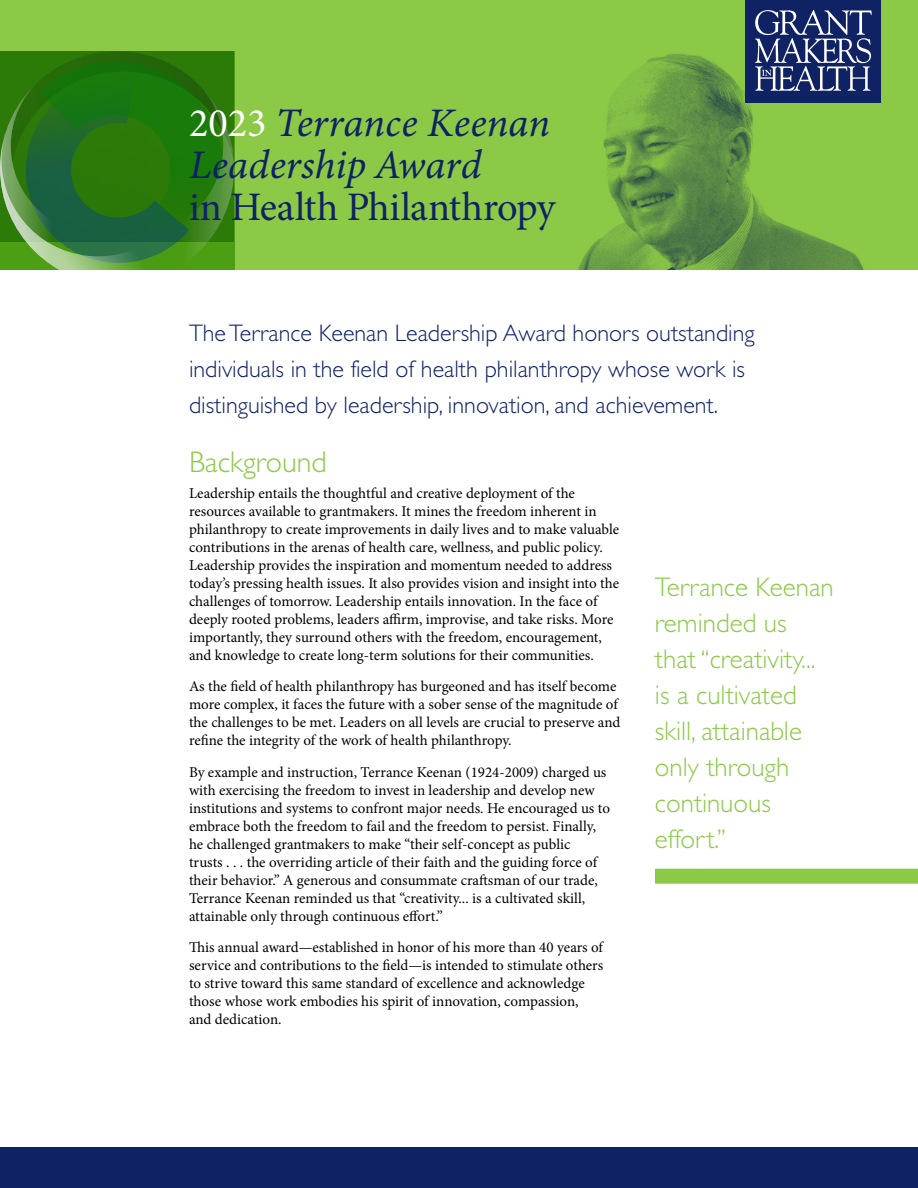
<style>
.page{position:relative;width:918px;height:1188px;background:#fff}
.page>*{position:absolute;margin:0;border:0;box-sizing:border-box;transform-origin:0 0}
.t1{font:italic 40.5px/42px "Minion Variable Concept";color:#0f2264}
.t2{font:40.5px "Minion Pro";letter-spacing:-.01em;color:#0f2264}
.t3{font:300 30px "Gill Sans";color:#8cc947}
.t4{font:300 27px/36px "Gill Sans";color:#8cc947}
.t5{font:300 24px/36px "Gill Sans";color:#0f2264}
.t6{font:15px/18px "Minion Pro";letter-spacing:-.005em;color:#000}
.s1{font-family:"Minion Pro";font-style:normal;color:#fff}
</style>
<div class="page">
<div style="left:0;top:1148px;width:918px;height:40px;background:#0f2264"></div>
<img style="left:0;top:0;width:918px;height:270px">
<div style="left:746px;top:0;width:135px;height:102px;background:#0f2264"></div>
<svg style="left:755px;top:10px;width:117px;height:81px"></svg>
<svg style="left:0;top:51px;width:234px;height:219px;background:#2e7b1e"></svg>
<div style="left:655px;top:869px;width:263px;height:15px;background:#8cc947"></div>
<h1 class="t1" style="left:189px;top:102px;width:363px"><span class="s1">2023</span> Terrance Keenan<br>Leadership Award</h1>
<h1 class="t2" style="left:189px;top:180px;width:368px">in Health Philanthropy</h1>
<h3 class="t5" style="left:189px;top:315px;width:567px">The Terrance Keenan Leadership Award honors outstanding individuals in the field of health philanthropy whose work is distinguished by leadership, innovation, and achievement.</h3>
<h2 class="t3" style="left:189px;top:445px;width:139px">Background</h2>
<p class="t6" style="left:189px;top:484px;width:432px">Leadership entails the thoughtful and creative deployment of the resources available to grantmakers. It mines the freedom inherent in philanthropy to create improvements in daily lives and to make valuable contributions in the arenas of health care, wellness, and public policy.<br>Leadership provides the inspiration and momentum needed to address today’s pressing health issues. It also provides vision and insight into the challenges of tomorrow. Leadership entails innovation. In the face of deeply rooted problems, leaders affirm, improvise, and take risks. More importantly, they surround others with the freedom, encouragement, and knowledge to create long-term solutions for their communities.</p>
<p class="t6" style="left:189px;top:678px;width:433px">As the field of health philanthropy has burgeoned and has itself become more complex, it faces the future with a sober sense of the magnitude of the challenges to be met. Leaders on all levels are crucial to preserve and refine the integrity of the work of health philanthropy.</p>
<p class="t6" style="left:189px;top:763px;width:422px">By example and instruction, Terrance Keenan (1924-2009) charged us with exercising the freedom to invest in leadership and develop new institutions and systems to confront major needs. He encouraged us to embrace both the freedom to fail and the freedom to persist. Finally, he challenged grantmakers to make “their self-concept as public<br>trusts . . . the overriding article of their faith and the guiding force of their behavior.” A generous and consummate craftsman of our trade, Terrance Keenan reminded us that “creativity... is a cultivated skill, attainable only through continuous effort.”</p>
<p class="t6" style="left:189px;top:939px;width:416px">This annual award—established in honor of his more than 40 years of service and contributions to the field—is intended to stimulate others to strive toward this same standard of excellence and acknowledge those whose work embodies his spirit of innovation, compassion, and dedication.</p>
<h3 class="t4" style="left:655px;top:570px;width:180px">Terrance Keenan reminded us that ‘‘creativity... is a cultivated skill, attainable only through continuous effort.’’</h3>
</div>
